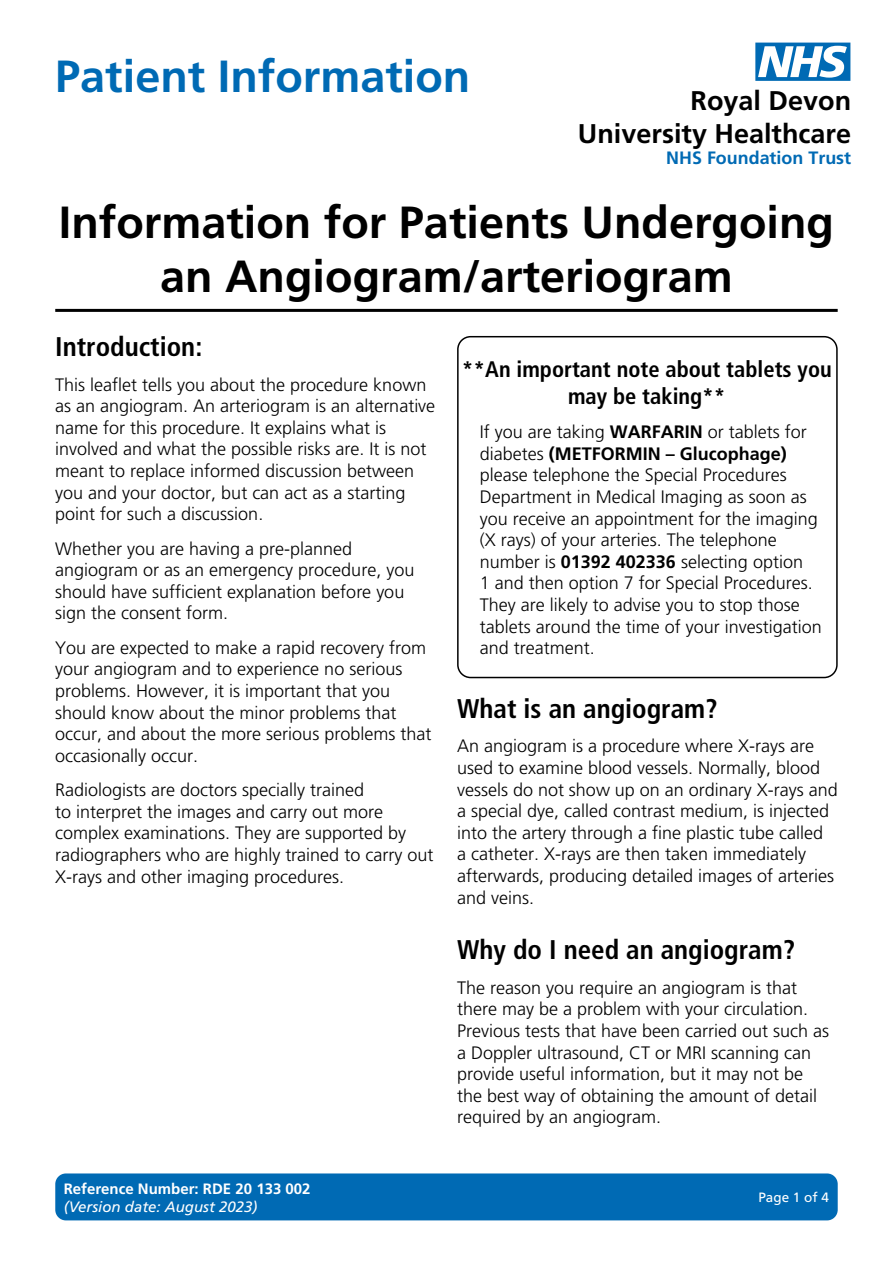
<style>
.page{position:relative;width:893px;height:1263px;background:#fff}
.page>*{position:absolute;margin:0;border:0;box-sizing:border-box;transform-origin:0 0}
.t1{font:700 45px/54px "Frutiger 65";color:#000;text-align:center}
.t2{font:700 45px "Frutiger 65";color:#006ab4}
.t3{font:700 condensed 27px "Frutiger 67";color:#000}
.t4{font:700 27px/32.4px "Frutiger 65";color:#000;text-align:right}
.t5{font:700 condensed 22.5px/27px "Frutiger 67";color:#000;text-align:center}
.t6{font:300 18px/21.6px "Frutiger 45";color:#000}
.t7{font:700 18px "Frutiger 65";color:#000}
.t8{font:700 17.85px "Frutiger 65";color:#006ab4}
.t9{font:700 15px "Frutiger 65";color:#fff}
.t10{font:italic 15px "Frutiger 56";color:#fff}
.t11{font:13.5px "Frutiger 55 Roman";color:#fff}
.s1{font-family:"Frutiger 65";font-weight:700}
.s2{font-family:"Frutiger 45";font-weight:300}
</style>
<div class="page">
<div style="left:55px;top:1173px;width:783px;height:47px;background:#006ab4;border-radius:11px"></div>
<svg style="left:755px;top:43px;width:95px;height:38px"></svg>
<hr style="left:55px;top:309px;width:783px;height:3px;background:#000">
<div style="left:457px;top:336px;width:381px;height:342px;border:2px solid #000;border-radius:13px"></div>
<h1 class="t2" style="left:55px;top:50px;width:417px">Patient Information</h1>
<h2 class="t4" style="left:578px;top:84px;width:275px">Royal Devon<br>University Healthcare</h2>
<p class="t8" style="left:666px;top:147px;width:186px">NHS Foundation Trust</p>
<h1 class="t1" style="left:59px;top:195px;width:777px">Information for Patients Undergoing an Angiogram/arteriogram</h1>
<h2 class="t3" style="left:55px;top:331px;width:149px">Introduction:</h2>
<p class="t6" style="left:55px;top:373px;width:382px">This leaflet tells you about the procedure known as an angiogram. An arteriogram is an alternative name for this procedure. It explains what is involved and what the possible risks are. It is not meant to replace informed discussion between you and your doctor, but can act as a starting point for such a discussion.</p>
<p class="t6" style="left:55px;top:537px;width:361px">Whether you are having a pre-planned angiogram or as an emergency procedure, you should have sufficient explanation before you sign the consent form.</p>
<p class="t6" style="left:55px;top:637px;width:378px">You are expected to make a rapid recovery from your angiogram and to experience no serious problems. However, it is important that you should know about the minor problems that occur, and about the more serious problems that occasionally occur.</p>
<p class="t6" style="left:55px;top:779px;width:380px">Radiologists are doctors specially trained<br>to interpret the images and carry out more complex examinations. They are supported by radiographers who are highly trained to carry out X-rays and other imaging procedures.</p>
<p class="t5" style="left:462px;top:356px;width:371px">**An important note about tablets you may be taking**</p>
<p class="t6" style="left:480px;top:421px;width:329px">If you are taking <span class="s1">WARFARIN</span> or tablets for</p>
<p class="t7" style="left:480px;top:443px;width:309px"><span class="s2">diabetes</span> (METFORMIN – Glucophage)</p>
<p class="t6" style="left:480px;top:464px;width:344px">please telephone the Special Procedures Department in Medical Imaging as soon as you receive an appointment for the imaging (X rays) of your arteries. The telephone number is <span class="s1">01392 402336</span> selecting option<br>1 and then option 7 for Special Procedures.<br>They are likely to advise you to stop those tablets around the time of your investigation and treatment.</p>
<h2 class="t3" style="left:457px;top:693px;width:262px">What is an angiogram?</h2>
<p class="t6" style="left:457px;top:735px;width:382px">An angiogram is a procedure where X-rays are used to examine blood vessels. Normally, blood vessels do not show up on an ordinary X-rays and a special dye, called contrast medium, is injected into the artery through a fine plastic tube called<br>a catheter. X-rays are then taken immediately afterwards, producing detailed images of arteries and veins.</p>
<h2 class="t3" style="left:457px;top:934px;width:340px">Why do I need an angiogram?</h2>
<p class="t6" style="left:457px;top:977px;width:374px">The reason you require an angiogram is that there may be a problem with your circulation.<br>Previous tests that have been carried out such as a Doppler ultrasound, CT or MRI scanning can provide useful information, but it may not be the best way of obtaining the amount of detail required by an angiogram.</p>
<p class="t9" style="left:64px;top:1179px;width:248px">Reference Number: RDE 20 133 002</p>
<p class="t10" style="left:64px;top:1197px;width:195px">(Version date: August 2023)</p>
<p class="t11" style="left:758px;top:1189px;width:72px">Page 1 of 4</p>
</div>
